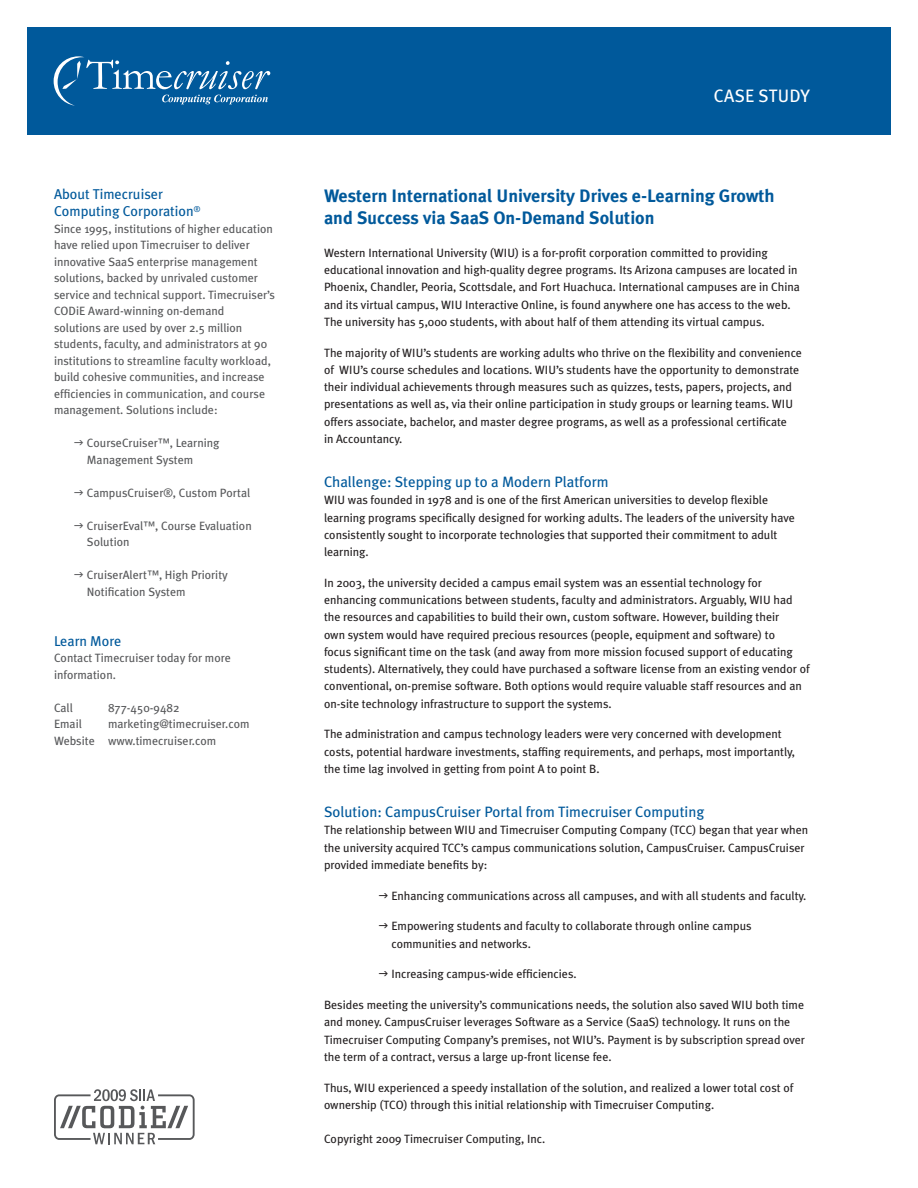
<style>
.page{position:relative;width:918px;height:1188px;background:#fff}
.page>*{position:absolute;margin:0;border:0;box-sizing:border-box;transform-origin:0 0}
.t1{font:700 18px/21.6px "Meta Plus";color:#00599b}
.t2{font:18px "Meta Plus Book Caps";letter-spacing:.015em;color:#fff}
.t3{font:15px "Meta Plus";color:#00599b}
.t4{font:14.25px/17.1px "Meta Plus";color:#00599b}
.Text{font:12px/17.2px "Meta Plus";color:#231f20}
.Left_Col_Text{font:12px/16.5px "Meta Plus";color:#57585a}
</style>
<div class="page">
<div style="left:27px;top:27px;width:864px;height:107px;background:#00599b"></div>
<svg style="left:54px;top:56px;width:216px;height:50px"></svg>
<svg style="left:54px;top:1089px;width:141px;height:55px"></svg>
<p class="t4" style="left:54px;top:186px;width:148px">About Timecruiser<br>Computing Corporation<sup>®</sup></p>
<p class="Left_Col_Text" style="left:54px;top:220px;width:222px">Since 1995, institutions of higher education have relied upon Timecruiser to deliver innovative SaaS enterprise management solutions, backed by unrivaled customer service and technical support. Timecruiser’s CODiE Award-winning on-demand<br>solutions are used by over 2.5 million students, faculty, and administrators at 90 institutions to streamline faculty workload, build cohesive communities, and increase efficiencies in communication, and course management. Solutions include:</p>
<p class="Left_Col_Text" style="left:87px;top:435px;width:134px">CourseCruiser™, Learning<br>Management System</p>
<p class="Left_Col_Text" style="left:87px;top:484px;width:165px">CampusCruiser®, Custom Portal</p>
<p class="Left_Col_Text" style="left:87px;top:517px;width:166px">CruiserEval™, Course Evaluation<br>Solution</p>
<p class="Left_Col_Text" style="left:87px;top:567px;width:143px">CruiserAlert™, High Priority<br>Notification System</p>
<p class="t4" style="left:54px;top:632px;width:69px">Learn More</p>
<p class="Left_Col_Text" style="left:54px;top:650px;width:178px">Contact Timecruiser today for more information.</p>
<p class="Left_Col_Text" style="left:54px;top:699px;width:20px">Call</p>
<p class="Left_Col_Text" style="left:108px;top:699px;width:73px">877-450-9482</p>
<p class="Left_Col_Text" style="left:54px;top:716px;width:29px">Email</p>
<p class="Left_Col_Text" style="left:108px;top:716px;width:143px">marketing@timecruiser.com</p>
<p class="Left_Col_Text" style="left:54px;top:732px;width:164px">Website www.timecruiser.com</p>
<p class="t2" style="left:714px;top:85px;width:98px">CASE STUDY</p>
<p class="t1" style="left:324px;top:185px;width:452px">Western International University Drives e-Learning Growth and Success via SaaS On-Demand Solution</p>
<p class="Text" style="left:324px;top:244px;width:477px">Western International University (WIU) is a for-profit corporation committed to providing educational innovation and high-quality degree programs. Its Arizona campuses are located in Phoenix, Chandler, Peoria, Scottsdale, and Fort Huachuca. International campuses are in China and its virtual campus, WIU Interactive Online, is found anywhere one has access to the web.<br>The university has 5,000 students, with about half of them attending its virtual campus.</p>
<p class="Text" style="left:324px;top:344px;width:480px">The majority of WIU’s students are working adults who thrive on the flexibility and convenience of WIU’s course schedules and locations. WIU’s students have the opportunity to demonstrate their individual achievements through measures such as quizzes, tests, papers, projects, and presentations as well as, via their online participation in study groups or learning teams. WIU offers associate, bachelor, and master degree programs, as well as a professional certificate<br>in Accountancy.</p>
<p class="t3" style="left:324px;top:473px;width:286px">Challenge: Stepping up to a Modern Platform</p>
<p class="Text" style="left:324px;top:492px;width:472px">WIU was founded in 1978 and is one of the first American universities to develop flexible learning programs specifically designed for working adults. The leaders of the university have consistently sought to incorporate technologies that supported their commitment to adult learning.</p>
<p class="Text" style="left:324px;top:574px;width:487px">In 2003, the university decided a campus email system was an essential technology for enhancing communications between students, faculty and administrators. Arguably, WIU had the resources and capabilities to build their own, custom software. However, building their<br>own system would have required precious resources (people, equipment and software) to<br>focus significant time on the task (and away from more mission focused support of educating students). Alternatively, they could have purchased a software license from an existing vendor of conventional, on-premise software. Both options would require valuable staff resources and an on-site technology infrastructure to support the systems.</p>
<p class="Text" style="left:324px;top:726px;width:473px">The administration and campus technology leaders were very concerned with development costs, potential hardware investments, staffing requirements, and perhaps, most importantly, the time lag involved in getting from point A to point B.</p>
<p class="t3" style="left:324px;top:803px;width:382px">Solution: CampusCruiser Portal from Timecruiser Computing</p>
<p class="Text" style="left:324px;top:822px;width:486px">The relationship between WIU and Timecruiser Computing Company (TCC) began that year when the university acquired TCC’s campus communications solution, CampusCruiser. CampusCruiser provided immediate benefits by:</p>
<p class="Text" style="left:391px;top:887px;width:416px">Enhancing communications across all campuses, and with all students and faculty.</p>
<p class="Text" style="left:391px;top:918px;width:362px">Empowering students and faculty to collaborate through online campus communities and networks.</p>
<p class="Text" style="left:391px;top:966px;width:187px">Increasing campus-wide efficiencies.</p>
<p class="Text" style="left:324px;top:996px;width:483px">Besides meeting the university’s communications needs, the solution also saved WIU both time and money. CampusCruiser leverages Software as a Service (SaaS) technology. It runs on the Timecruiser Computing Company’s premises, not WIU’s. Payment is by subscription spread over the term of a contract, versus a large up-front license fee.</p>
<p class="Text" style="left:324px;top:1079px;width:471px">Thus, WIU experienced a speedy installation of the solution, and realized a lower total cost of ownership (TCO) through this initial relationship with Timecruiser Computing.</p>
<p class="Text" style="left:324px;top:1131px;width:223px">Copyright 2009 Timecruiser Computing, Inc.</p>
</div>
